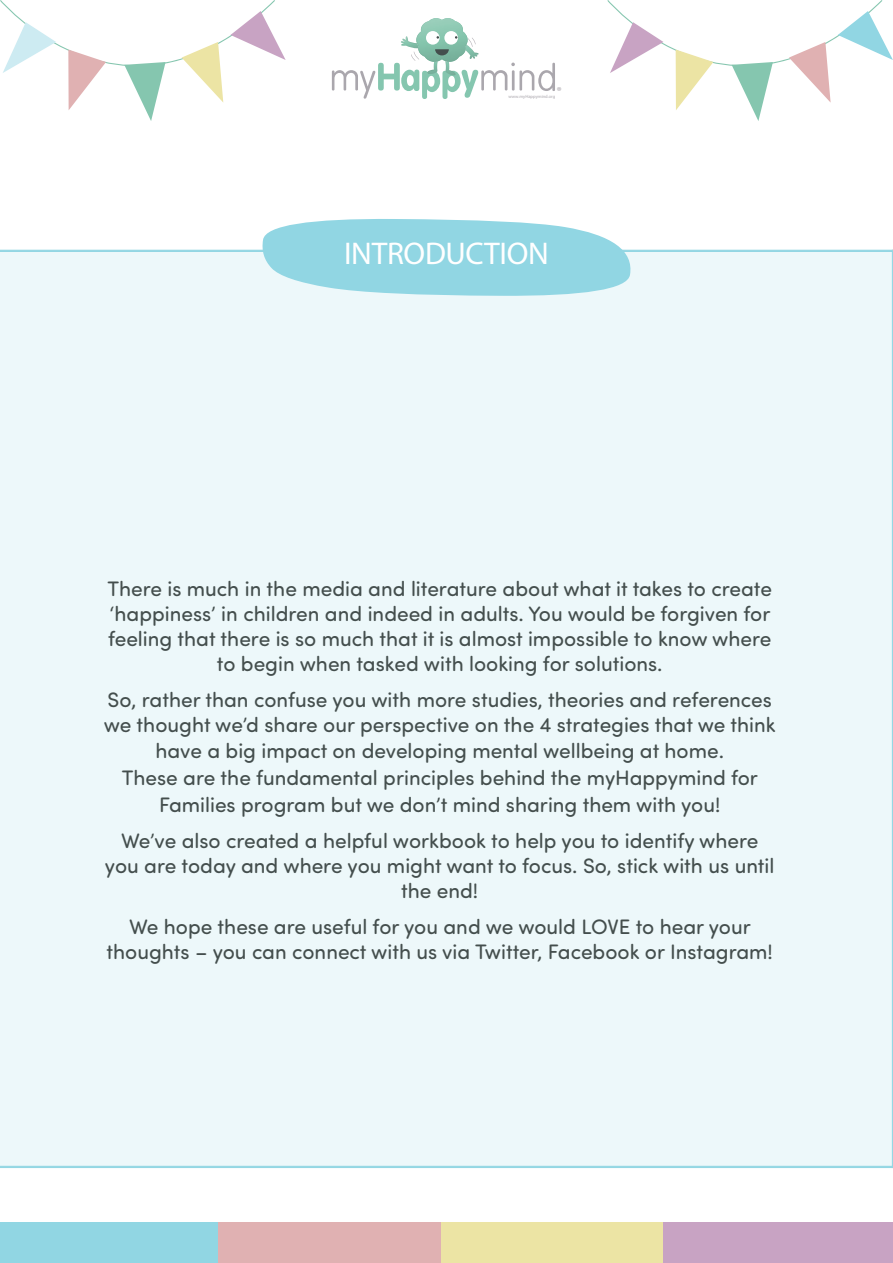
<style>
.page{position:relative;width:893px;height:1263px;background:#fff}
.page>*{position:absolute;margin:0;border:0;box-sizing:border-box;transform-origin:0 0}
.t1{font:31.5px "Myriad Pro";letter-spacing:-.01em;color:#fff}
.t2{font:21px/25.2px "Sofia Pro Soft";color:#444e4d;text-align:center}
.t3{font:11.7px "Myriad Pro";color:#aaa7ad}
.t4{font:4.5px "Myriad Pro";color:#aaa7ad}
</style>
<div class="page">
<div style="left:0;top:251px;width:892px;height:915px;background:#edf8fa"></div>
<svg style="left:261px;top:219px;width:373px;height:77px;background:#a0dbe7"></svg>
<svg style="left:607px;top:0;width:286px;height:121px"></svg>
<svg style="left:0;top:0;width:286px;height:121px"></svg>
<svg style="left:332px;top:18px;width:223px;height:81px"></svg>
<div style="left:0;top:1222px;width:218px;height:41px;background:#91d6e3"></div>
<div style="left:218px;top:1222px;width:223px;height:41px;background:#e0b1b2"></div>
<div style="left:441px;top:1222px;width:222px;height:41px;background:#ece4a4"></div>
<div style="left:663px;top:1222px;width:230px;height:41px;background:#c8a3c3"></div>
<p class="t3" style="left:557px;top:84px;width:6px">®</p>
<p class="t4" style="left:508px;top:94px;width:48px">www.myHappymind.org</p>
<p class="t1" style="left:344px;top:234px;width:206px">INTRODUCTION</p>
<p class="t2" style="left:107px;top:575px;width:666px">There is much in the media and literature about what it takes to create ‘happiness’ in children and indeed in adults. You would be forgiven for feeling that there is so much that it is almost impossible to know where to begin when tasked with looking for solutions.</p>
<p class="t2" style="left:104px;top:686px;width:673px">So, rather than confuse you with more studies, theories and references we thought we’d share our perspective on the 4 strategies that we think have a big impact on developing mental wellbeing at home.</p>
<p class="t2" style="left:122px;top:763px;width:638px;line-height:27px">These are the fundamental principles behind the myHappymind for<br>Families program but we don’t mind sharing them with you!</p>
<p class="t2" style="left:105px;top:827px;width:671px">We’ve also created a helpful workbook to help you to identify where you are today and where you might want to focus. So, stick with us until the end!</p>
<p class="t2" style="left:107px;top:913px;width:668px">We hope these are useful for you and we would LOVE to hear your thoughts – you can connect with us via Twitter, Facebook or Instagram!</p>
</div>
